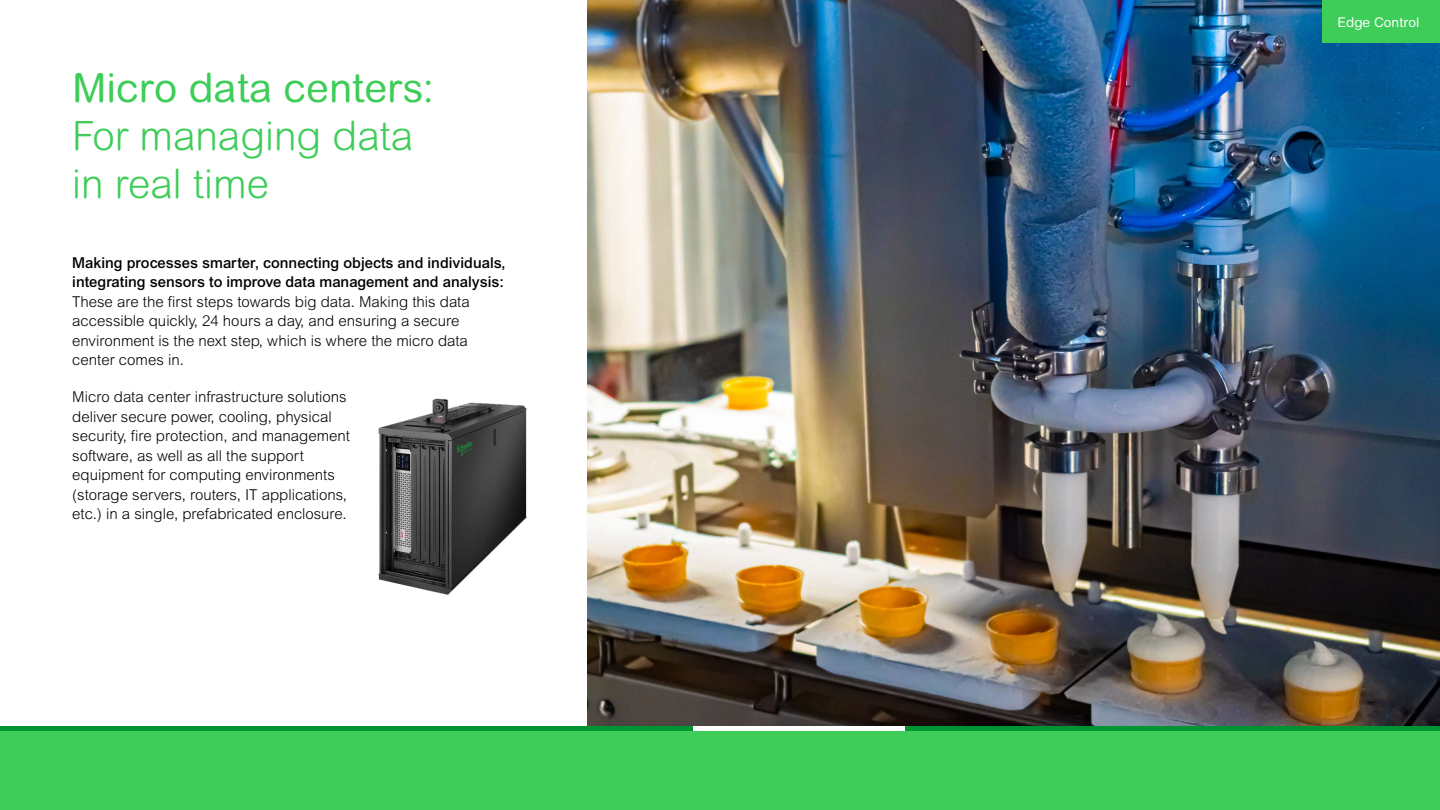
<style>
.page{position:relative;width:1440px;height:810px;background:#fff}
.page>*{position:absolute;margin:0;border:0;box-sizing:border-box;transform-origin:0 0}
.t1{font:300 40.5px/48px "Arial Rounded MT Pro";color:#3dcd58}
.t2{font:40.5px "Arial Rounded MT Pro";color:#3dcd58}
.t3{font:300 15px/19.5px "Arial MT Std";color:#000}
.t4{font:500 15px/19.5px "Arial MT Std";color:#000}
.t5{font:13.5px "Arial Rounded MT Pro";color:#fff}
</style>
<div class="page">
<img style="left:587px;top:0;width:853px;height:726px">
<img style="left:378px;top:398px;width:149px;height:197px">
<div style="left:0;top:729px;width:1440px;height:81px;background:#3dcd58"></div>
<hr style="left:0;top:726px;width:1440px;height:4px;background:#009530">
<hr style="left:693px;top:726px;width:213px;height:4px;background:#fff">
<div style="left:1323px;top:0;width:117px;height:43px;background:#3dcd58"></div>
<h1 class="t2" style="left:72px;top:64px;width:362px">Micro data centers:</h1>
<h1 class="t1" style="left:72px;top:114px;width:343px">For managing data in real time</h1>
<p class="t4" style="left:72px;top:252px;width:435px">Making processes smarter, connecting objects and individuals, integrating sensors to improve data management and analysis:</p>
<p class="t3" style="left:72px;top:292px;width:399px">These are the first steps towards big data. Making this data accessible quickly, 24 hours a day, and ensuring a secure environment is the next step, which is where the micro data center comes in.</p>
<p class="t3" style="left:72px;top:387px;width:279px">Micro data center infrastructure solutions deliver secure power, cooling, physical security, fire protection, and management software, as well as all the support equipment for computing environments (storage servers, routers, IT applications, etc.) in a single, prefabricated enclosure.</p>
<p class="t5" style="left:1338px;top:14px;width:83px">Edge Control</p>
</div>
